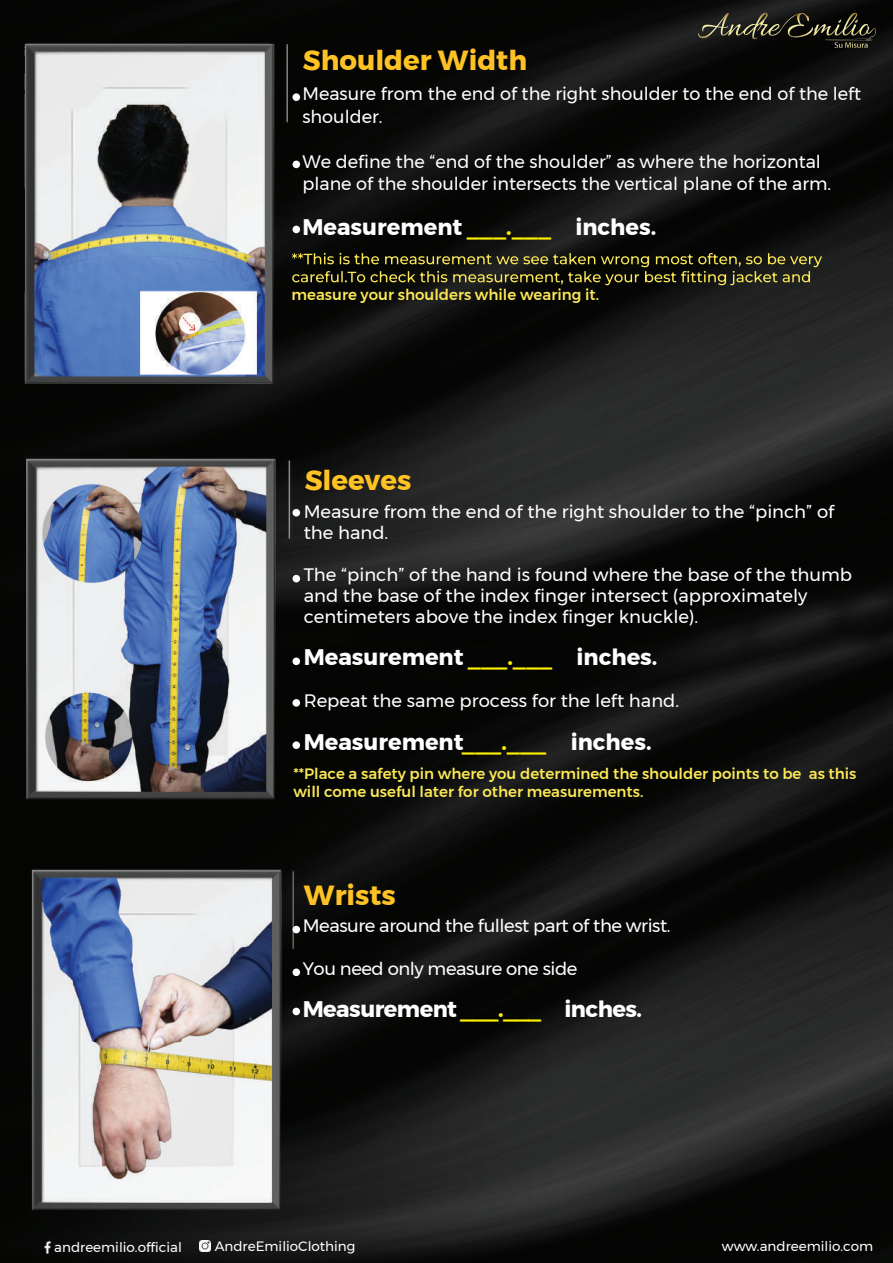
<style>
.page{position:relative;width:893px;height:1263px;background:#fff}
.page>*{position:absolute;margin:0;border:0;box-sizing:border-box;transform-origin:0 0}
.t1{font:700 27.6px "Montserrat";color:#fec225}
.t2{font:700 22.5px "Montserrat";color:#fff}
.t3{font:700 22.5px "Montserrat";letter-spacing:-.025em;color:#fff}
.t4{font:18px/21.1px "Montserrat";color:#fff}
.t5{font:18px "Montserrat";letter-spacing:-.025em;color:#fff}
.t6{font:500 15px/18px "Montserrat";color:#fbe855}
.t7{font:13.5px "Montserrat";color:#fff}
.s1{color:#fff101}
</style>
<div class="page">
<img style="left:0;top:0;width:889px;height:1263px">
<svg style="left:292px;top:253px;width:530px;height:32px;background:#39361a"></svg>
<div style="left:292px;top:93px;width:8px;height:8px;background:#fff;border-radius:50%"></div>
<div style="left:292px;top:226px;width:8px;height:7px;background:#fff;border-radius:50%"></div>
<div style="left:292px;top:161px;width:8px;height:7px;background:#fff;border-radius:50%"></div>
<div style="left:292px;top:509px;width:8px;height:7px;background:#fff;border-radius:50%"></div>
<div style="left:292px;top:657px;width:8px;height:8px;background:#fff;border-radius:50%"></div>
<div style="left:292px;top:575px;width:8px;height:7px;background:#fff;border-radius:50%"></div>
<div style="left:292px;top:699px;width:8px;height:8px;background:#fff;border-radius:50%"></div>
<div style="left:292px;top:741px;width:8px;height:8px;background:#fff;border-radius:50%"></div>
<div style="left:292px;top:926px;width:8px;height:7px;background:#fff;border-radius:50%"></div>
<div style="left:292px;top:1008px;width:8px;height:7px;background:#fff;border-radius:50%"></div>
<div style="left:292px;top:968px;width:8px;height:8px;background:#fff;border-radius:50%"></div>
<img style="left:697px;top:0;width:179px;height:59px">
<svg style="left:200px;top:1241px;width:14px;height:13px"></svg>
<svg style="left:41px;top:1242px;width:12px;height:11px"></svg>
<h1 class="t1" style="left:303px;top:38px;width:226px">Shoulder Width</h1>
<p class="t4" style="left:302px;top:82px;width:560px;line-height:22.5px">Measure from the end of the right shoulder to the end of the left shoulder.</p>
<p class="t4" style="left:302px;top:150px;width:530px;line-height:22.5px">We define the “end of the shoulder” as where the horizontal plane of the shoulder intersects the vertical plane of the arm.</p>
<p class="t2" style="left:302px;top:209px;width:355px">Measurement <span class="s1">___.___</span> inches.</p>
<p class="t6" style="left:292px;top:286px;width:309px">measure your shoulders while wearing it.</p>
<h1 class="t1" style="left:305px;top:458px;width:108px">Sleeves</h1>
<p class="t4" style="left:304px;top:501px;width:532px">Measure from the end of the right shoulder to the “pinch” of the hand.</p>
<p class="t4" style="left:304px;top:564px;width:550px">The “pinch” of the hand is found where the base of the thumb and the base of the index finger intersect (approximately centimeters above the index finger knuckle).</p>
<p class="t2" style="left:304px;top:639px;width:355px">Measurement <span class="s1">___.___</span> inches.</p>
<p class="t4" style="left:304px;top:690px;width:377px">Repeat the same process for the left hand.</p>
<p class="t2" style="left:304px;top:723px;width:349px">Measurement<span class="s1">___.___</span> inches.</p>
<p class="t6" style="left:293px;top:765px;width:565px">**Place a safety pin where you determined the shoulder points to be as this will come useful later for other measurements.</p>
<h1 class="t1" style="left:304px;top:873px;width:93px">Wrists</h1>
<p class="t5" style="left:303px;top:912px;width:369px">Measure around the fullest part of the wrist.</p>
<p class="t5" style="left:303px;top:954px;width:276px">You need only measure one side</p>
<p class="t3" style="left:303px;top:991px;width:341px">Measurement <span class="s1">___.___</span> inches.</p>
<p class="t7" style="left:54px;top:1237px;width:129px">andreemilio.official</p>
<p class="t7" style="left:215px;top:1236px;width:142px">AndreEmilioClothing</p>
<p class="t7" style="left:722px;top:1236px;width:153px">www.andreemilio.com</p>
</div>
